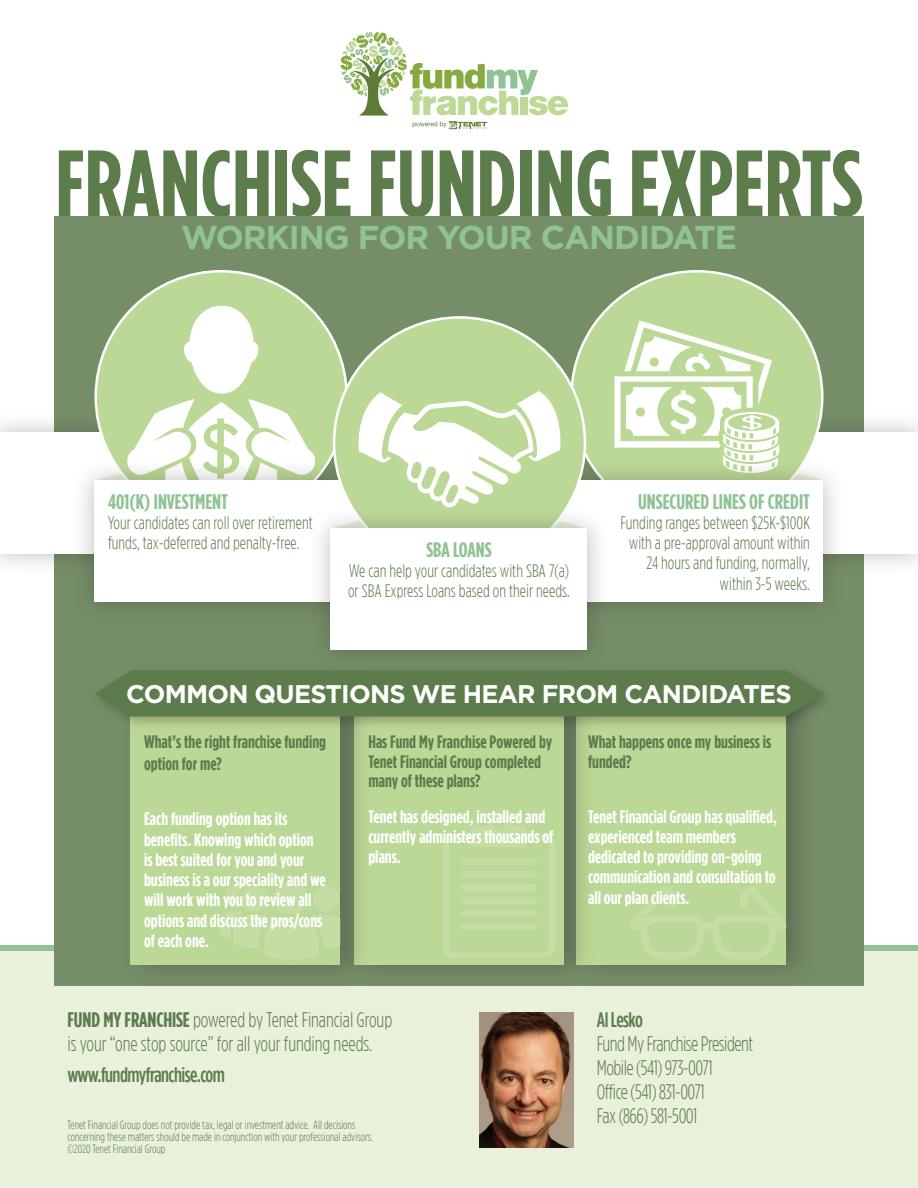
<style>
.page{position:relative;width:918px;height:1188px;background:#fff}
.page>*{position:absolute;margin:0;border:0;box-sizing:border-box;transform-origin:0 0}
.t1{font:700 94.5px "Gotham Condensed";color:#5c7c4c}
.t2{font:700 33px "Gotham";letter-spacing:-.03em;color:#8fc393}
.t3{font:700 25.5px "Gotham";letter-spacing:-.03em;color:#fff}
.t4{font:300 21px/24px "Gotham Condensed";letter-spacing:-.005em;color:#5c7c4c}
.t5{font:300 21px "Gotham Condensed";letter-spacing:-.025em;color:#5c7c4c}
.t6{font:700 21px "Gotham Condensed";color:#8fc393}
.t7{font:500 21px "Gotham Condensed";letter-spacing:-.025em;color:#5c7c4c}
.t8{font:700 18px/20.2px "Gotham Condensed";color:#fff}
.t9{font:300 18px/20.2px "Gotham Condensed";color:#5c7c4c}
.t10{font:700 18px/19.5px "Gotham Condensed";color:#5c7c4c}
.t11{font:300 12px "Gotham Condensed";color:#5c7c4c}
.s1{font-weight:700}
</style>
<div class="page">
<div style="left:0;top:945px;width:918px;height:243px;background:#e9f1dc"></div>
<div style="left:0;top:945px;width:918px;height:6px;background:#8fc393"></div>
<div style="left:54px;top:216px;width:810px;height:770px;background:#768e68"></div>
<div style="left:0;top:409px;width:316px;height:168px;background:#231f20;opacity:.3"></div>
<div style="left:0;top:432px;width:293px;height:122px;background:#fff"></div>
<div style="left:602px;top:409px;width:316px;height:168px;background:#231f20;opacity:.3"></div>
<div style="left:625px;top:432px;width:293px;height:122px;background:#fff"></div>
<div style="left:96px;top:271px;width:251px;height:251px;background:#bcd896;border-radius:50%"></div>
<svg style="left:94px;top:306px;width:221px;height:151px"></svg>
<div style="left:571px;top:271px;width:251px;height:251px;background:#bcd896;border-radius:50%"></div>
<svg style="left:614px;top:320px;width:210px;height:137px"></svg>
<div style="left:565px;top:666px;width:254px;height:322px;background:#231f20;opacity:.3"></div>
<div style="left:577px;top:688px;width:209px;height:277px;background:#bcd896"></div>
<div style="left:342px;top:666px;width:255px;height:322px;background:#231f20;opacity:.3"></div>
<div style="left:354px;top:688px;width:210px;height:277px;background:#bcd896"></div>
<div style="left:118px;top:666px;width:255px;height:322px;background:#231f20;opacity:.3"></div>
<div style="left:131px;top:688px;width:209px;height:277px;background:#bcd896"></div>
<div style="left:72px;top:457px;width:774px;height:168px;background:#231f20;opacity:.3"></div>
<div style="left:94px;top:480px;width:730px;height:122px;background:#fff"></div>
<svg style="left:443px;top:814px;width:112px;height:144px"></svg>
<div style="left:461px;top:858px;width:77px;height:7px;background:#c5dda5;border-radius:4px"></div>
<div style="left:461px;top:871px;width:77px;height:7px;background:#c5dda5;border-radius:4px"></div>
<div style="left:461px;top:884px;width:77px;height:7px;background:#c5dda5;border-radius:4px"></div>
<div style="left:461px;top:897px;width:77px;height:7px;background:#c5dda5;border-radius:4px"></div>
<div style="left:461px;top:910px;width:77px;height:7px;background:#c5dda5;border-radius:4px"></div>
<div style="left:461px;top:923px;width:77px;height:7px;background:#c5dda5;border-radius:4px"></div>
<svg style="left:630px;top:887px;width:157px;height:72px"></svg>
<div style="left:90px;top:665px;width:746px;height:66px;background:#231f20;opacity:.3"></div>
<svg style="left:95px;top:670px;width:728px;height:47px;background:#5d7c4d"></svg>
<div style="left:334px;top:317px;width:251px;height:251px;background:#bcd896;border-radius:50%"></div>
<svg style="left:359px;top:391px;width:202px;height:114px"></svg>
<div style="left:308px;top:505px;width:302px;height:168px;background:#231f20;opacity:.3"></div>
<div style="left:331px;top:528px;width:256px;height:122px;background:#fff"></div>
<svg style="left:219px;top:881px;width:121px;height:79px"></svg>
<svg style="left:340px;top:32px;width:228px;height:97px"></svg>
<img style="left:479px;top:1012px;width:94px;height:136px">
<p class="t1" style="left:55px;top:130px;width:809px">FRANCHISE FUNDING EXPERTS</p>
<p class="t2" style="left:181px;top:216px;width:557px">WORKING FOR YOUR CANDIDATE</p>
<p class="t6" style="left:108px;top:489px;width:122px">401(K) INVESTMENT</p>
<p class="t9" style="left:108px;top:512px;width:206px">Your candidates can roll over retirement funds, tax-deferred and penalty-free.</p>
<p class="t6" style="left:426px;top:537px;width:67px">SBA LOANS</p>
<p class="t9" style="left:348px;top:560px;width:223px">We can help your candidates with SBA 7(a) or SBA Express Loans based on their needs.</p>
<p class="t6" style="left:638px;top:489px;width:173px">UNSECURED LINES OF CREDIT</p>
<p class="t9" style="left:621px;top:512px;width:191px;text-align:right">Funding ranges between $25K-$100K with a pre-approval amount within<br>24 hours and funding, normally,</p>
<p class="t9" style="left:720px;top:573px;width:92px">within 3-5 weeks.</p>
<p class="t3" style="left:126px;top:677px;width:667px">COMMON QUESTIONS WE HEAR FROM CANDIDATES</p>
<p class="t10" style="left:588px;top:732px;width:185px">What happens once my business is funded?</p>
<p class="t10" style="left:144px;top:731px;width:184px;line-height:21.6px">What’s the right franchise funding option for me?</p>
<p class="t10" style="left:368px;top:732px;width:185px">Has Fund My Franchise Powered by<br>Tenet Financial Group completed many of these plans?</p>
<p class="t8" style="left:144px;top:809px;width:183px">Each funding option has its benefits. Knowing which option is best suited for you and your business is a our speciality and we will work with you to review all options and discuss the pros/cons of each one.</p>
<p class="t8" style="left:368px;top:806px;width:186px">Tenet has designed, installed and currently administers thousands of plans.</p>
<p class="t8" style="left:588px;top:806px;width:190px">Tenet Financial Group has qualified, experienced team members dedicated to providing on-going communication and consultation to all our plan clients.</p>
<p class="t4" style="left:68px;top:1008px;width:326px"><span class="s1">FUND MY FRANCHISE</span> powered by Tenet Financial Group is your “one stop source” for all your funding needs.</p>
<p class="t7" style="left:68px;top:1063px;width:159px">www.fundmyfranchise.com</p>
<p class="t11" style="left:68px;top:1118px;width:289px">Tenet Financial Group does not provide tax, legal or investment advice. All decisions</p>
<p class="t11" style="left:68px;top:1130px;width:307px">concerning these matters should be made in conjunction with your professional advisors.</p>
<p class="t11" style="left:68px;top:1142px;width:100px">©2020 Tenet Financial Group</p>
<p class="t7" style="left:597px;top:1008px;width:48px">Al Lesko</p>
<p class="t5" style="left:597px;top:1033px;width:158px">Fund My Franchise President</p>
<p class="t5" style="left:597px;top:1057px;width:117px">Mobile (541) 973-0071</p>
<p class="t5" style="left:597px;top:1081px;width:109px">Office (541) 831-0071</p>
<p class="t5" style="left:597px;top:1105px;width:102px">Fax (866) 581-5001</p>
</div>
